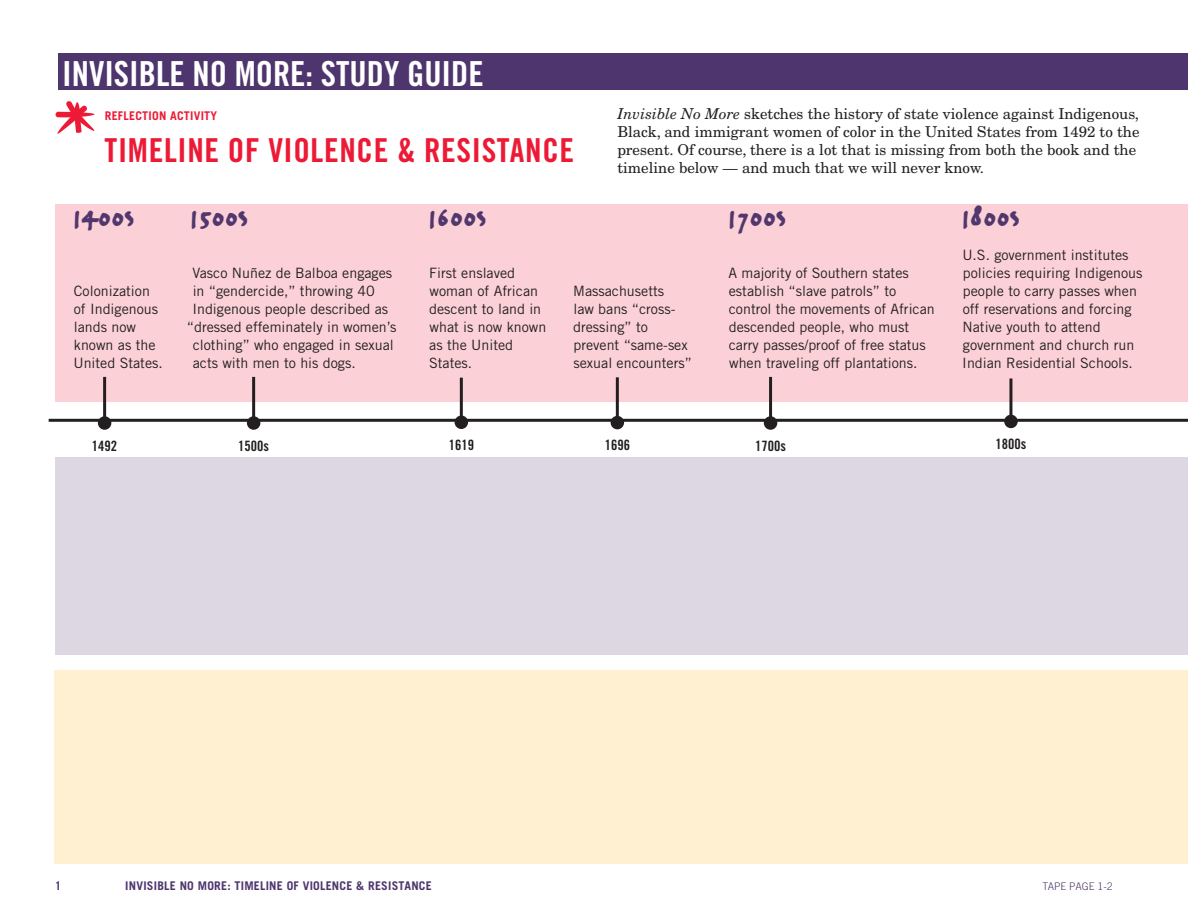
<style>
.page{position:relative;width:1188px;height:918px;background:#fff}
.page>*{position:absolute;margin:0;border:0;box-sizing:border-box;transform-origin:0 0}
.Eras{font:39px "FF Erikrighthand Caps";color:#51376d}
.Url{font:34.5px "Trade Gothic Bold Cond Twenty";color:#fff}
.Headings{font:33px "Trade Gothic Bold Cond Twenty";letter-spacing:.02em;color:#ed1a36}
.t1{font:15px/18px "New Century Schlbk";color:#231f20}
.Timeline_info{font:14.25px/18px "Trade Gothic";color:#231f20}
.Numbers{font:14.25px "Trade Gothic Bold Cond Twenty";color:#231f20}
.Folio{font:700 12px "Trade Gothic";letter-spacing:.02em;color:#4e356d}
.Activity_Subheading{font:700 12px "Trade Gothic";letter-spacing:.02em;color:#ed1a36}
.t2{font:300 10.5px "Trade Gothic";color:#51376d}
.s1{font-style:italic}
</style>
<div class="page">
<div style="left:56px;top:458px;width:1132px;height:197px;background:#dcd7e2"></div>
<div style="left:55px;top:671px;width:1133px;height:193px;background:#fef0d0"></div>
<div style="left:56px;top:204px;width:1132px;height:198px;background:#fbd1d7"></div>
<svg style="left:55px;top:101px;width:40px;height:33px"></svg>
<hr style="left:49px;top:419px;width:1139px;height:3px;background:#231f20">
<hr style="left:103px;top:377px;width:3px;height:46px;background:#231f20">
<div style="left:98px;top:416px;width:13px;height:14px;background:#231f20;border-radius:50%"></div>
<hr style="left:769px;top:377px;width:3px;height:46px;background:#231f20">
<div style="left:764px;top:416px;width:13px;height:14px;background:#231f20;border-radius:50%"></div>
<hr style="left:1009px;top:378px;width:3px;height:43px;background:#231f20">
<div style="left:1004px;top:415px;width:14px;height:13px;background:#231f20;border-radius:50%"></div>
<hr style="left:616px;top:377px;width:3px;height:46px;background:#231f20">
<div style="left:611px;top:416px;width:13px;height:13px;background:#231f20;border-radius:50%"></div>
<hr style="left:252px;top:377px;width:3px;height:46px;background:#231f20">
<div style="left:247px;top:416px;width:13px;height:14px;background:#231f20;border-radius:50%"></div>
<hr style="left:460px;top:378px;width:3px;height:44px;background:#231f20">
<div style="left:455px;top:416px;width:13px;height:13px;background:#231f20;border-radius:50%"></div>
<div style="left:58px;top:54px;width:1130px;height:36px;background:#4e356d"></div>
<p class="Url" style="left:62px;top:53px;width:423px">INVISIBLE NO MORE: STUDY GUIDE</p>
<p class="Activity_Subheading" style="left:105px;top:108px;width:114px">REFLECTION ACTIVITY</p>
<p class="Headings" style="left:105px;top:130px;width:471px">TIMELINE OF VIOLENCE &amp; RESISTANCE</p>
<p class="t1" style="left:617px;top:104px;width:524px"><span class="s1">Invisible No More</span> sketches the history of state violence against Indigenous, Black, and immigrant women of color in the United States from 1492 to the present. Of course, there is a lot that is missing from both the book and the timeline below — and much that we will never know.</p>
<p class="Eras" style="left:73px;top:190px;width:63px">1400s</p>
<p class="Eras" style="left:191px;top:190px;width:59px">1500s</p>
<p class="Eras" style="left:429px;top:190px;width:59px">1600s</p>
<p class="Eras" style="left:728px;top:190px;width:59px">1700s</p>
<p class="Eras" style="left:962px;top:190px;width:59px">1800s</p>
<p class="Timeline_info" style="left:429px;top:264px;width:119px">First enslaved woman of African descent to land in what is now known as the United<br>States.</p>
<p class="Timeline_info" style="left:192px;top:264px;width:201px">Vasco Nuñez de Balboa engages</p>
<p class="Timeline_info" style="left:193px;top:282px;width:184px">in “gendercide,” throwing 40</p>
<p class="Timeline_info" style="left:192px;top:300px;width:197px">Indigenous people described as</p>
<p class="Timeline_info" style="left:187px;top:318px;width:211px">“dressed effeminately in women’s</p>
<p class="Timeline_info" style="left:193px;top:336px;width:203px">clothing” who engaged in sexual</p>
<p class="Timeline_info" style="left:193px;top:354px;width:165px">acts with men to his dogs.</p>
<p class="Timeline_info" style="left:73px;top:282px;width:91px">Colonization of Indigenous lands now known as the<br>United States.</p>
<p class="Timeline_info" style="left:573px;top:282px;width:120px">Massachusetts<br>law bans “cross&shy;dressing” to prevent “same-sex sexual encounters”</p>
<p class="Timeline_info" style="left:728px;top:264px;width:208px">A majority of Southern states establish “slave patrols” to control the movements of African descended people, who must carry passes/proof of free status when traveling off plantations.</p>
<p class="Timeline_info" style="left:962px;top:246px;width:182px">U.S. government institutes policies requiring Indigenous people to carry passes when off reservations and forcing<br>Native youth to attend government and church run<br>Indian Residential Schools.</p>
<p class="Numbers" style="left:92px;top:437px;width:27px">1492</p>
<p class="Numbers" style="left:238px;top:437px;width:32px">1500s</p>
<p class="Numbers" style="left:449px;top:436px;width:27px">1619</p>
<p class="Numbers" style="left:605px;top:436px;width:27px">1696</p>
<p class="Numbers" style="left:755px;top:437px;width:32px">1700s</p>
<p class="Numbers" style="left:996px;top:435px;width:32px">1800s</p>
<p class="Folio" style="left:55px;top:878px;width:8px">1</p>
<p class="Folio" style="left:125px;top:878px;width:308px">INVISIBLE NO MORE: TIMELINE OF VIOLENCE &amp; RESISTANCE</p>
<p class="t2" style="left:1043px;top:880px;width:72px">TAPE PAGE 1-2</p>
</div>
